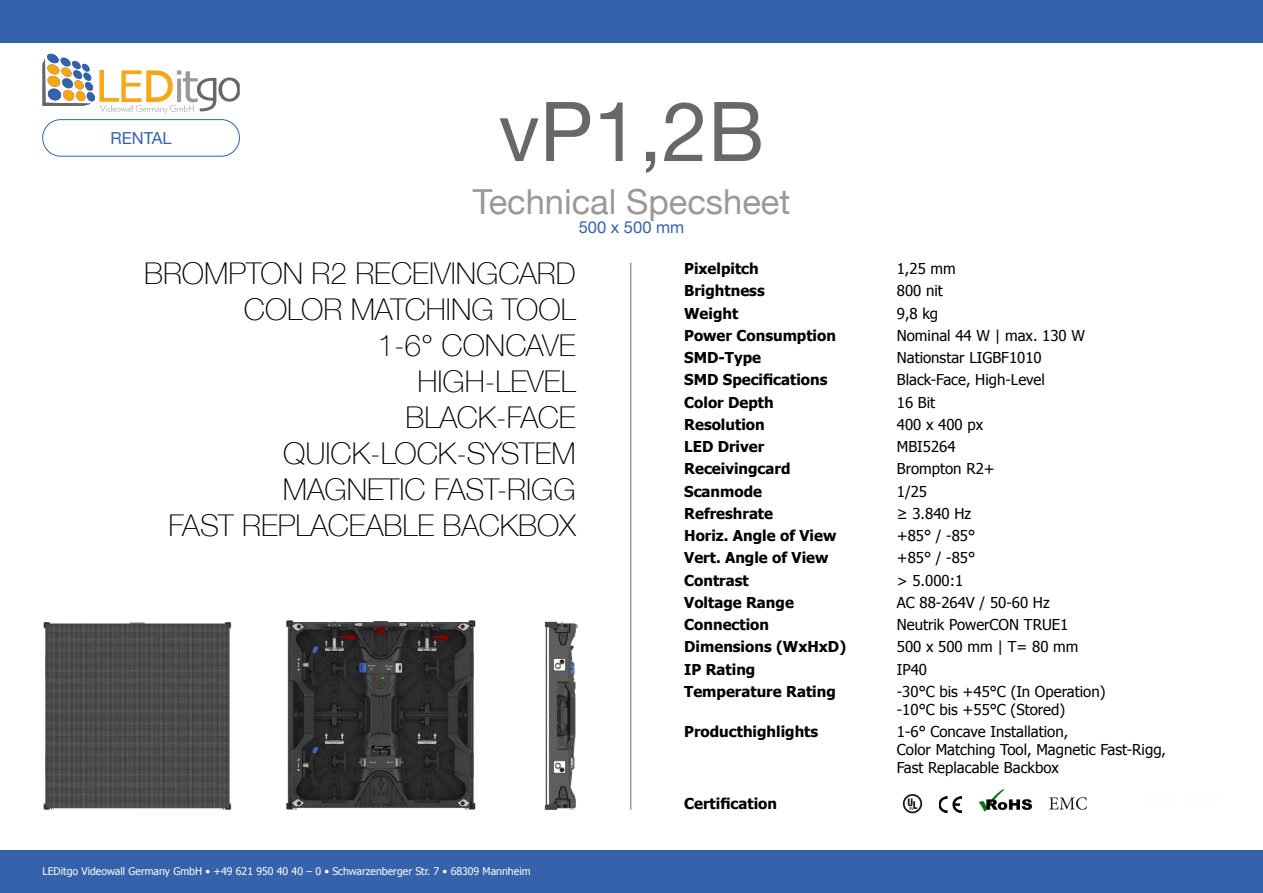
<style>
.page{position:relative;width:1263px;height:893px;background:#fff}
.page>*{position:absolute;margin:0;border:0;box-sizing:border-box;transform-origin:0 0}
.t1{font:82.5px "Helvetica Neue";color:#686868}
.t2{font:34.5px "Helvetica Neue";color:#999}
.t3{font:100 30px/36px "Helvetica Neue";color:#000;text-align:right}
.t4{font:16.5px "Helvetica Neue";color:#3661ab}
.t5{font:15px/18px "Tahoma";color:#000}
.t6{font:700 15px "Tahoma";color:#000}
.t7{font:10.5px "Tahoma";color:#fff}
</style>
<div class="page">
<hr style="left:630px;top:263px;width:1px;height:547px;background:#999">
<div style="left:0;top:0;width:1263px;height:43px;background:#3661ab"></div>
<div style="left:0;top:850px;width:1263px;height:43px;background:#3661ab"></div>
<div style="left:42px;top:119px;width:198px;height:38px;border:1px solid #3661ab;border-radius:18px"></div>
<img style="left:198px;top:77px;width:42px;height:34px">
<img style="left:100px;top:106px;width:94px;height:6px">
<svg style="left:43px;top:53px;width:155px;height:53px"></svg>
<img style="left:286px;top:620px;width:190px;height:190px">
<img style="left:544px;top:621px;width:34px;height:189px">
<img style="left:43px;top:622px;width:189px;height:189px">
<svg style="left:903px;top:794px;width:19px;height:19px"></svg>
<img style="left:939px;top:796px;width:22px;height:16px">
<img style="left:978px;top:789px;width:55px;height:23px">
<svg style="left:1049px;top:797px;width:38px;height:13px"></svg>
<p class="t4" style="left:110px;top:126px;width:63px">RENTAL</p>
<h1 class="t1" style="left:498px;top:72px;width:267px">vP1,2B</h1>
<h2 class="t2" style="left:473px;top:176px;width:319px">Technical Specsheet</h2>
<p class="t4" style="left:579px;top:216px;width:107px">500 x 500 mm</p>
<h3 class="t3" style="left:144px;top:254px;width:433px">BROMPTON R2 RECEIVINGCARD<br>COLOR MATCHING TOOL<br>1-6° CONCAVE<br>HIGH-LEVEL<br>BLACK-FACE<br>QUICK-LOCK-SYSTEM<br>MAGNETIC FAST-RIGG<br>FAST REPLACEABLE BACKBOX</h3>
<p class="t7" style="left:43px;top:864px;width:489px">LEDitgo Videowall Germany GmbH • +49 621 950 40 40 – 0 • Schwarzenberger Str. 7 • 68309 Mannheim</p>
<p class="t6" style="left:684px;top:258px;width:76px">Pixelpitch</p>
<p class="t5" style="left:897px;top:259px;width:61px">1,25 mm</p>
<p class="t6" style="left:684px;top:280px;width:82px">Brightness</p>
<p class="t5" style="left:897px;top:281px;width:48px">800 nit</p>
<p class="t6" style="left:684px;top:303px;width:56px">Weight</p>
<p class="t5" style="left:897px;top:303px;width:43px">9,8 kg</p>
<p class="t6" style="left:684px;top:325px;width:153px">Power Consumption</p>
<p class="t5" style="left:897px;top:326px;width:190px">Nominal 44 W | max. 130 W</p>
<p class="t6" style="left:684px;top:347px;width:78px">SMD-Type</p>
<p class="t5" style="left:897px;top:348px;width:146px">Nationstar LIGBF1010</p>
<p class="t6" style="left:684px;top:369px;width:145px">SMD Specifications</p>
<p class="t5" style="left:897px;top:370px;width:150px">Black-Face, High-Level</p>
<p class="t6" style="left:684px;top:392px;width:91px">Color Depth</p>
<p class="t5" style="left:897px;top:392px;width:40px">16 Bit</p>
<p class="t6" style="left:684px;top:414px;width:82px">Resolution</p>
<p class="t5" style="left:897px;top:415px;width:88px">400 x 400 px</p>
<p class="t6" style="left:684px;top:436px;width:82px">LED Driver</p>
<p class="t5" style="left:897px;top:437px;width:60px">MBI5264</p>
<p class="t6" style="left:684px;top:458px;width:108px">Receivingcard</p>
<p class="t5" style="left:897px;top:459px;width:99px">Brompton R2+</p>
<p class="t6" style="left:684px;top:481px;width:79px">Scanmode</p>
<p class="t5" style="left:897px;top:481px;width:32px">1/25</p>
<p class="t6" style="left:684px;top:503px;width:90px">Refreshrate</p>
<p class="t5" style="left:897px;top:504px;width:76px">≥ 3.840 Hz</p>
<p class="t6" style="left:684px;top:525px;width:154px">Horiz. Angle of View</p>
<p class="t5" style="left:897px;top:526px;width:80px">+85° / -85°</p>
<p class="t6" style="left:684px;top:547px;width:146px">Vert. Angle of View</p>
<p class="t5" style="left:897px;top:548px;width:80px">+85° / -85°</p>
<p class="t6" style="left:684px;top:570px;width:66px">Contrast</p>
<p class="t5" style="left:897px;top:570px;width:68px">&gt; 5.000:1</p>
<p class="t6" style="left:684px;top:592px;width:111px">Voltage Range</p>
<p class="t5" style="left:897px;top:593px;width:154px">AC 88-264V / 50-60 Hz</p>
<p class="t6" style="left:684px;top:614px;width:86px">Connection</p>
<p class="t5" style="left:897px;top:615px;width:173px">Neutrik PowerCON TRUE1</p>
<p class="t6" style="left:684px;top:636px;width:163px">Dimensions (WxHxD)</p>
<p class="t5" style="left:897px;top:637px;width:183px">500 x 500 mm | T= 80 mm</p>
<p class="t6" style="left:684px;top:659px;width:73px">IP Rating</p>
<p class="t5" style="left:897px;top:659px;width:32px">IP40</p>
<p class="t6" style="left:684px;top:681px;width:153px">Temperature Rating</p>
<p class="t5" style="left:897px;top:682px;width:210px">-30°C bis +45°C (In Operation) -10°C bis +55°C (Stored)</p>
<p class="t6" style="left:684px;top:721px;width:136px">Producthighlights</p>
<p class="t5" style="left:897px;top:722px;width:271px">1-6° Concave Installation,<br>Color Matching Tool, Magnetic Fast-Rigg,<br>Fast Replacable Backbox</p>
<p class="t6" style="left:684px;top:793px;width:94px">Certification</p>
</div>
